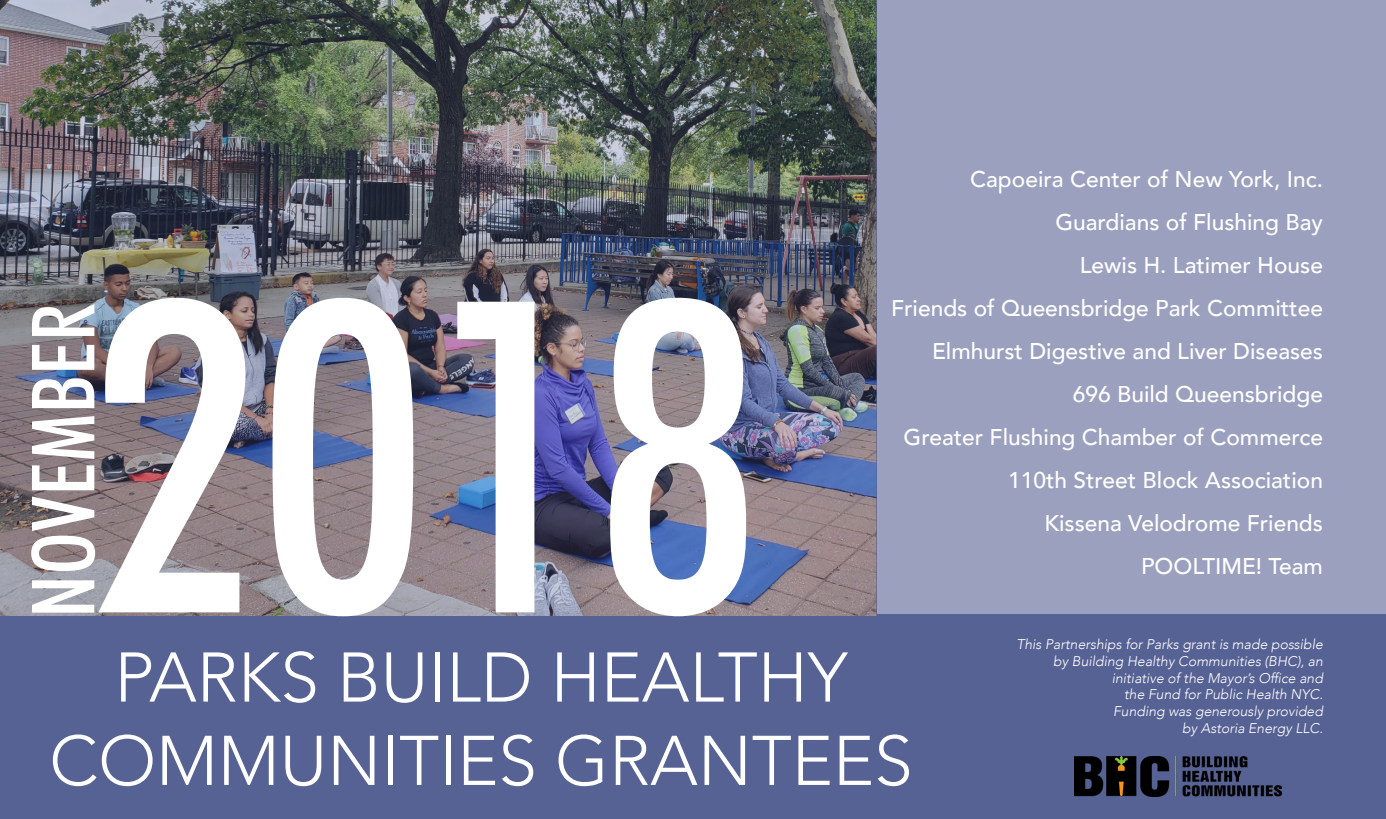
<style>
.page{position:relative;width:1386px;height:819px;background:#fff}
.page>*{position:absolute;margin:0;border:0;box-sizing:border-box;transform-origin:0 0}
.t1{font:500 condensed 435.75px "Futura BT";color:#fff}
.t2{font:500 condensed 87.5px "Futura BT";color:#fff}
.t3{font:300 69.48px/83.3px "Avenir";color:#fff;text-align:center}
.t4{font:500 22.75px "Avenir";color:#fff}
.t5{font:italic 300 14px/16.8px "Avenir";color:#fff;text-align:right}
</style>
<div class="page">
<div style="left:0;top:615px;width:1386px;height:204px;background:#576294"></div>
<svg style="left:877px;top:0;width:509px;height:797px;fill:#9aa0be"></svg>
<img style="left:0;top:0;width:877px;height:616px">
<img style="left:1075px;top:756px;width:207px;height:41px">
<p class="t1" style="left:91px;top:193px;width:673px">2018</p>
<p class="t2" style="left:10px;top:618px;width:316px;rotate:-90deg">NOVEMBER</p>
<p class="t4" style="left:970px;top:159px;width:354px">Capoeira Center of New York, Inc.</p>
<p class="t4" style="left:1055px;top:202px;width:269px">Guardians of Flushing Bay</p>
<p class="t4" style="left:1080px;top:245px;width:245px">Lewis H. Latimer House</p>
<p class="t4" style="left:891px;top:288px;width:433px">Friends of Queensbridge Park Committee</p>
<p class="t4" style="left:932px;top:331px;width:392px">Elmhurst Digestive and Liver Diseases</p>
<p class="t4" style="left:1073px;top:374px;width:252px">696 Build Queensbridge</p>
<p class="t4" style="left:904px;top:417px;width:421px">Greater Flushing Chamber of Commerce</p>
<p class="t4" style="left:1008px;top:460px;width:316px">110th Street Block Association</p>
<p class="t4" style="left:1044px;top:503px;width:280px">Kissena Velodrome Friends</p>
<p class="t4" style="left:1141px;top:546px;width:183px">POOLTIME! Team</p>
<p class="t3" style="left:49px;top:636px;width:865px">PARKS BUILD HEALTHY<br>COMMUNITIES GRANTEES</p>
<p class="t5" style="left:1016px;top:636px;width:308px">This Partnerships for Parks grant is made possible by Building Healthy Communities (BHC), an initiative of the Mayor’s Office and</p>
<p class="t5" style="left:1124px;top:686px;width:200px">the Fund for Public Health NYC.</p>
<p class="t5" style="left:1113px;top:703px;width:211px">Funding was generously provided by Astoria Energy LLC.</p>
</div>
